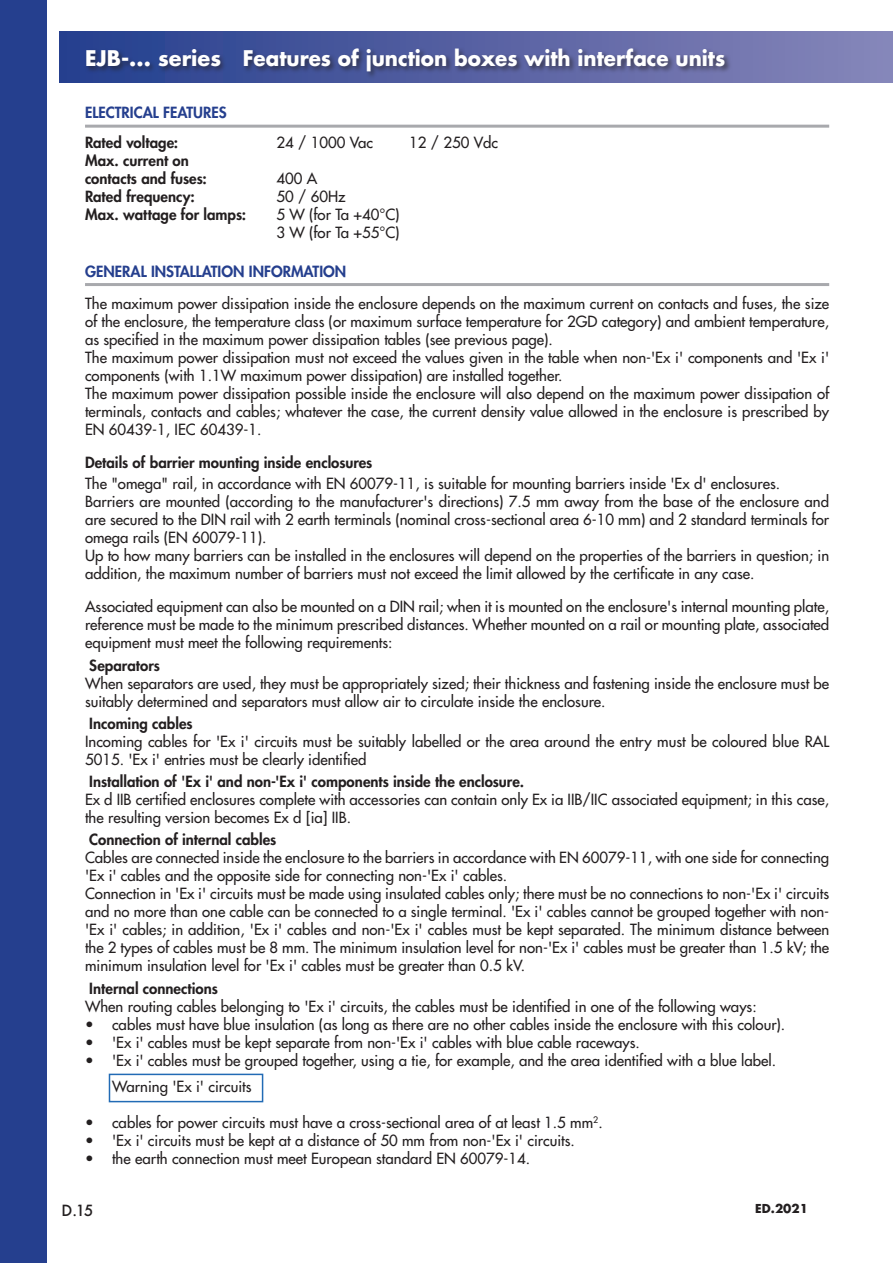
<style>
.page{position:relative;width:893px;height:1263px;background:#fff}
.page>*{position:absolute;margin:0;border:0;box-sizing:border-box;transform-origin:0 0}
.ITA_titolo_pagina{font:700 21px "Futura";color:#fff}
.ITA_testo_10pt{font:15px/18px "Futura";color:#231f20}
.ITA_testo_10pt-2{font:800 15px "Futura";color:#231f20}
.ITA_testo_10pt_heavy{font:800 15px "Futura";color:#253f8e}
.t1{font:500 15px "Futura";color:#231f20}
.t2{font:700 12px "Futura";color:#231f20}
</style>
<div class="page">
<div style="left:0;top:0;width:47px;height:1263px;background:#253f8e"></div>
<div style="left:60px;top:31px;width:833px;height:51px;background:linear-gradient(to right,#243e8d,#8885b9)"></div>
<div style="left:85px;top:47px;width:647px;height:32px;background:#231f20;opacity:.6"></div>
<hr style="left:85px;top:125px;width:744px;height:3px;background:#a8a9ad">
<hr style="left:85px;top:283px;width:744px;height:3px;background:#a8a9ad">
<div style="left:109px;top:1074px;width:154px;height:28px;border:2px solid #226bb5"></div>
<p class="ITA_titolo_pagina" style="left:85px;top:43px;width:642px">EJB-... series Features of junction boxes with interface units</p>
<p class="ITA_testo_10pt_heavy" style="left:85px;top:103px;width:143px">ELECTRICAL FEATURES</p>
<p class="ITA_testo_10pt-2" style="left:85px;top:132px;width:95px">Rated voltage:</p>
<p class="ITA_testo_10pt" style="left:276px;top:134px;width:98px">24 / 1000 Vac</p>
<p class="ITA_testo_10pt" style="left:409px;top:134px;width:91px">12 / 250 Vdc</p>
<p class="ITA_testo_10pt-2" style="left:85px;top:150px;width:105px">Max. current on</p>
<p class="ITA_testo_10pt-2" style="left:85px;top:168px;width:123px">contacts and fuses:</p>
<p class="ITA_testo_10pt" style="left:276px;top:170px;width:42px">400 A</p>
<p class="ITA_testo_10pt-2" style="left:85px;top:186px;width:111px">Rated frequency:</p>
<p class="ITA_testo_10pt" style="left:276px;top:188px;width:71px">50 / 60Hz</p>
<p class="ITA_testo_10pt-2" style="left:85px;top:204px;width:163px">Max. wattage for lamps:</p>
<p class="ITA_testo_10pt" style="left:276px;top:206px;width:125px">5 W (for Ta +40°C)</p>
<p class="ITA_testo_10pt" style="left:276px;top:224px;width:125px">3 W (for Ta +55°C)</p>
<p class="ITA_testo_10pt_heavy" style="left:85px;top:261px;width:263px">GENERAL INSTALLATION INFORMATION</p>
<p class="ITA_testo_10pt" style="left:85px;top:295px;width:746px;text-align:justify">The maximum power dissipation inside the enclosure depends on the maximum current on contacts and fuses, the size of the enclosure, the temperature class (or maximum surface temperature for 2GD category) and ambient temperature, as specified in the maximum power dissipation tables (see previous page).</p>
<p class="ITA_testo_10pt" style="left:85px;top:349px;width:746px">The maximum power dissipation must not exceed the values given in the table when non-'Ex i' components and 'Ex i' components (with 1.1W maximum power dissipation) are installed together.</p>
<p class="ITA_testo_10pt" style="left:85px;top:385px;width:746px;text-align:justify">The maximum power dissipation possible inside the enclosure will also depend on the maximum power dissipation of terminals, contacts and cables; whatever the case, the current density value allowed in the enclosure is prescribed by EN 60439-1, IEC 60439-1.</p>
<p class="ITA_testo_10pt-2" style="left:85px;top:453px;width:289px">Details of barrier mounting inside enclosures</p>
<p class="ITA_testo_10pt" style="left:85px;top:475px;width:697px">The "omega" rail, in accordance with EN 60079-11, is suitable for mounting barriers inside 'Ex d' enclosures.</p>
<p class="ITA_testo_10pt" style="left:85px;top:493px;width:746px;text-align:justify">Barriers are mounted (according to the manufacturer's directions) 7.5 mm away from the base of the enclosure and are secured to the DIN rail with 2 earth terminals (nominal cross-sectional area 6-10 mm) and 2 standard terminals for omega rails (EN 60079-11).</p>
<p class="ITA_testo_10pt" style="left:85px;top:547px;width:746px">Up to how many barriers can be installed in the enclosures will depend on the properties of the barriers in question; in addition, the maximum number of barriers must not exceed the limit allowed by the certificate in any case.</p>
<p class="ITA_testo_10pt" style="left:85px;top:598px;width:746px;text-align:justify">Associated equipment can also be mounted on a DIN rail; when it is mounted on the enclosure's internal mounting plate, reference must be made to the minimum prescribed distances. Whether mounted on a rail or mounting plate, associated equipment must meet the following requirements:</p>
<p class="ITA_testo_10pt-2" style="left:89px;top:655px;width:72px">Separators</p>
<p class="ITA_testo_10pt" style="left:85px;top:674px;width:746px">When separators are used, they must be appropriately sized; their thickness and fastening inside the enclosure must be suitably determined and separators must allow air to circulate inside the enclosure.</p>
<p class="ITA_testo_10pt-2" style="left:89px;top:713px;width:105px">Incoming cables</p>
<p class="ITA_testo_10pt" style="left:85px;top:732px;width:746px">Incoming cables for 'Ex i' circuits must be suitably labelled or the area around the entry must be coloured blue RAL<br>5015. 'Ex i' entries must be clearly identified</p>
<p class="ITA_testo_10pt-2" style="left:89px;top:772px;width:436px">Installation of 'Ex i' and non-'Ex i' components inside the enclosure.</p>
<p class="ITA_testo_10pt" style="left:85px;top:791px;width:745px">Ex d IIB certified enclosures complete with accessories can contain only Ex ia IIB/IIC associated equipment; in this case, the resulting version becomes Ex d [ia] IIB.</p>
<p class="ITA_testo_10pt-2" style="left:89px;top:830px;width:189px">Connection of internal cables</p>
<p class="ITA_testo_10pt" style="left:85px;top:849px;width:746px">Cables are connected inside the enclosure to the barriers in accordance with EN 60079-11, with one side for connecting 'Ex i' cables and the opposite side for connecting non-'Ex i' cables.</p>
<p class="ITA_testo_10pt" style="left:85px;top:885px;width:746px;text-align:justify">Connection in 'Ex i' circuits must be made using insulated cables only; there must be no connections to non-'Ex i' circuits and no more than one cable can be connected to a single terminal. 'Ex i' cables cannot be grouped together with non-'Ex i' cables; in addition, 'Ex i' cables and non-'Ex i' cables must be kept separated. The minimum distance between the 2 types of cables must be 8 mm. The minimum insulation level for non-'Ex i' cables must be greater than 1.5 kV; the minimum insulation level for 'Ex i' cables must be greater than 0.5 kV.</p>
<p class="ITA_testo_10pt-2" style="left:89px;top:978px;width:130px">Internal connections</p>
<p class="ITA_testo_10pt" style="left:85px;top:997px;width:673px">When routing cables belonging to 'Ex i' circuits, the cables must be identified in one of the following ways:</p>
<p class="ITA_testo_10pt" style="left:85px;top:1015px;width:702px">• cables must have blue insulation (as long as there are no other cables inside the enclosure with this colour).</p>
<p class="ITA_testo_10pt" style="left:85px;top:1033px;width:556px">• 'Ex i' cables must be kept separate from non-'Ex i' cables with blue cable raceways.</p>
<p class="ITA_testo_10pt" style="left:85px;top:1051px;width:693px">• 'Ex i' cables must be grouped together, using a tie, for example, and the area identified with a blue label.</p>
<p class="ITA_testo_10pt" style="left:112px;top:1078px;width:141px">Warning 'Ex i' circuits</p>
<p class="ITA_testo_10pt" style="left:85px;top:1114px;width:519px">• cables for power circuits must have a cross-sectional area of at least 1.5 mm<sup>2</sup>.</p>
<p class="ITA_testo_10pt" style="left:85px;top:1132px;width:491px">• 'Ex i' circuits must be kept at a distance of 50 mm from non-'Ex i' circuits.</p>
<p class="ITA_testo_10pt" style="left:85px;top:1150px;width:447px">• the earth connection must meet European standard EN 60079-14.</p>
<p class="t1" style="left:62px;top:1200px;width:33px">D.15</p>
<p class="t2" style="left:755px;top:1200px;width:54px">ED.2021</p>
</div>
